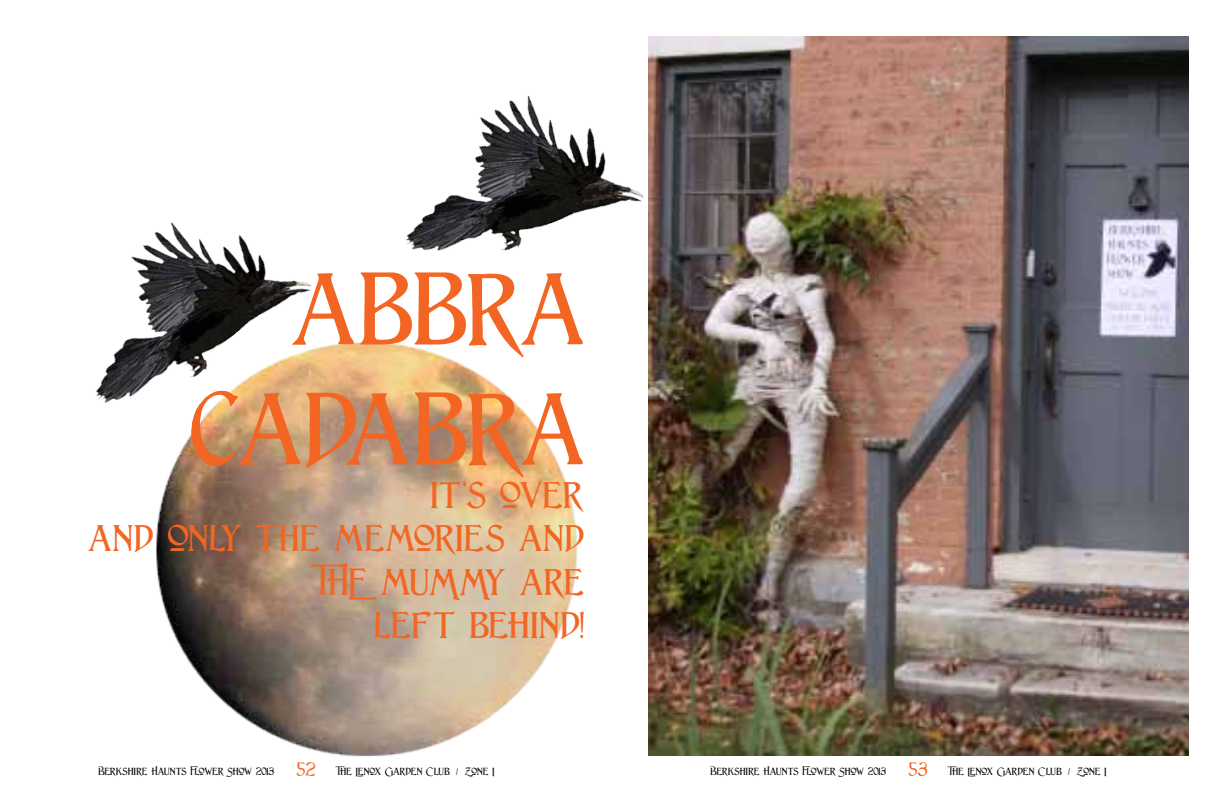
<style>
.page{position:relative;width:1224px;height:792px;background:#fff}
.page>*{position:absolute;margin:0;border:0;box-sizing:border-box;transform-origin:0 0}
.t1{font:100px/120px "Lightfoot";letter-spacing:-.005em;color:#f26522;text-align:right}
.t2{font:36px/43.2px "Lightfoot";letter-spacing:.03em;color:#f26522;text-align:right}
.t3{font:10px "Lightfoot";letter-spacing:.005em;color:#000}
.s1{font-size:18px;color:#f26522}
</style>
<div class="page">
<img style="left:156px;top:342px;width:421px;height:415px">
<img style="left:406px;top:95px;width:238px;height:156px">
<img style="left:96px;top:222px;width:283px;height:258px">
<img style="left:648px;top:36px;width:540px;height:720px">
<h1 class="t1" style="left:190px;top:250px;width:395px">abbra cadabra</h1>
<h2 class="t2" style="left:88px;top:474px;width:497px">it’s over<br>and only the memories and<br>THE muMMy are<br>left behind!</h2>
<p class="t3" style="left:98px;top:766px;width:398px">Berkshire Haunts Flower Show 2013 <span class="s1">52</span> The Lenox Garden Club / Zone I</p>
<p class="t3" style="left:710px;top:766px;width:398px">Berkshire Haunts Flower Show 2013 <span class="s1">53</span> The Lenox Garden Club / Zone I</p>
</div>
